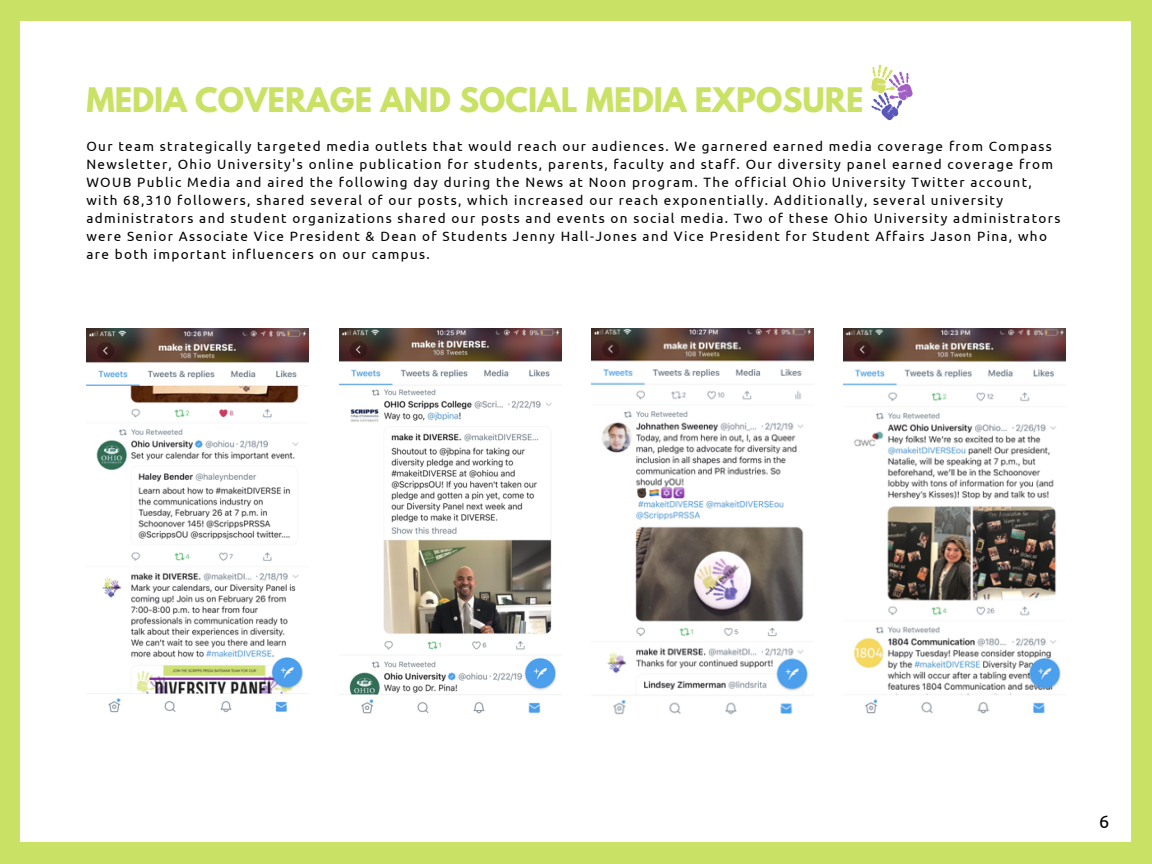
<style>
.page{position:relative;width:1152px;height:864px;background:#c9e265}
.page>*{position:absolute;margin:0;border:0;box-sizing:border-box;transform-origin:0 0}
.t1{font:700 30px "League Spartan";color:#c9e265}
.t2{font:18px "Ubuntu";color:#000}
.t3{font:13.5px/18px "Ubuntu";letter-spacing:.1em;color:#000}
</style>
<div class="page">
<div style="left:21px;top:22px;width:1110px;height:820px;background:#fff"></div>
<img style="left:86px;top:328px;width:222px;height:385px">
<img style="left:340px;top:328px;width:222px;height:386px">
<img style="left:592px;top:328px;width:222px;height:387px">
<img style="left:843px;top:328px;width:222px;height:386px">
<img style="left:871px;top:64px;width:42px;height:57px">
<h1 class="t1" style="left:86px;top:85px;width:779px">MEDIA COVERAGE AND SOCIAL MEDIA EXPOSURE</h1>
<p class="t3" style="left:86px;top:137px;width:975px">Our team strategically targeted media outlets that would reach our audiences. We garnered earned media coverage from Compass Newsletter, Ohio University's online publication for students, parents, faculty and staff. Our diversity panel earned coverage from WOUB Public Media and aired the following day during the News at Noon program. The official Ohio University Twitter account, with 68,310 followers, shared several of our posts, which increased our reach exponentially. Additionally, several university administrators and student organizations shared our posts and events on social media. Two of these Ohio University administrators were Senior Associate Vice President &amp; Dean of Students Jenny Hall-Jones and Vice President for Student Affairs Jason Pina, who are both important influencers on our campus.</p>
<h2 class="t2" style="left:1099px;top:811px;width:12px">6</h2>
</div>
